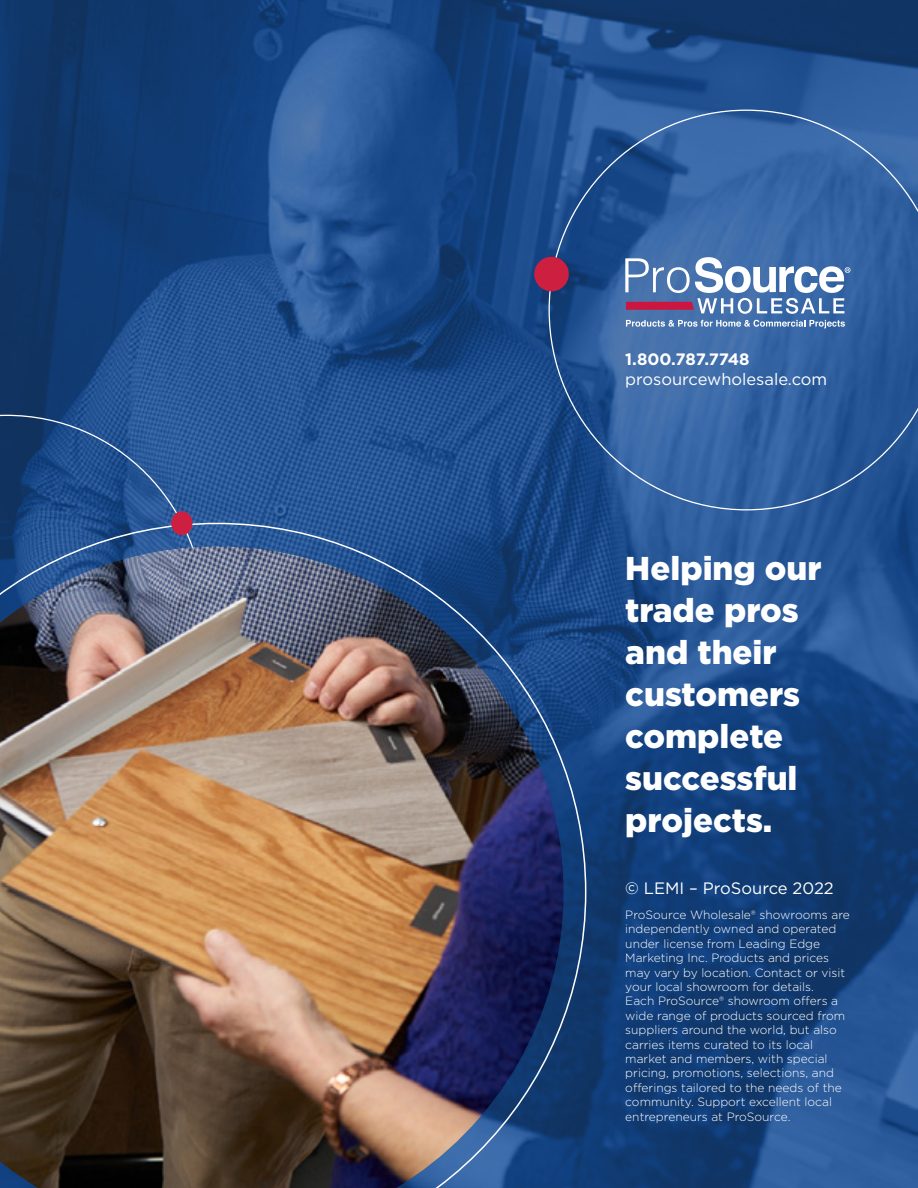
<style>
.page{position:relative;width:918px;height:1188px;background:#fff}
.page>*{position:absolute;margin:0;border:0;box-sizing:border-box;transform-origin:0 0}
.t1{font:900 33px/42px "Gotham";color:#fff}
.t2{font:16.5px "Gotham";color:#fff}
.t3{font:700 16.5px "Gotham";color:#fff}
.t4{font:300 12px/14.4px "Gotham";color:#fff}
</style>
<div class="page">
<img style="left:0;top:0;width:918px;height:1188px">
<svg style="left:205px;top:523px;width:381px;height:665px;background:#1e4983"></svg>
<svg style="left:549px;top:110px;width:369px;height:400px;background:#305f9d"></svg>
<svg style="left:0;top:415px;width:205px;height:131px;background:#23508b"></svg>
<img style="left:0;top:546px;width:564px;height:642px">
<svg style="left:626px;top:320px;width:219px;height:8px;background:#7d9cc4"></svg>
<svg style="left:625px;top:257px;width:225px;height:57px"></svg>
<div style="left:171px;top:511px;width:21px;height:24px;background:#cd1f3f;border-radius:50%"></div>
<div style="left:534px;top:257px;width:35px;height:34px;background:#cd1f3f;border-radius:50%"></div>
<h2 class="t3" style="left:625px;top:348px;width:126px">1.800.787.7748</h2>
<h2 class="t2" style="left:625px;top:369px;width:203px">prosourcewholesale.com</h2>
<h1 class="t1" style="left:625px;top:546px;width:198px">Helping our trade pros and their customers complete successful projects.</h1>
<h2 class="t2" style="left:625px;top:877px;width:210px">© LEMI – ProSource 2022</h2>
<p class="t4" style="left:625px;top:907px;width:226px">ProSource Wholesale® showrooms are independently owned and operated under license from Leading Edge Marketing Inc. Products and prices may vary by location. Contact or visit your local showroom for details.<br>Each ProSource® showroom offers a wide range of products sourced from suppliers around the world, but also carries items curated to its local market and members, with special pricing, promotions, selections, and offerings tailored to the needs of the community. Support excellent local entrepreneurs at ProSource.</p>
</div>
